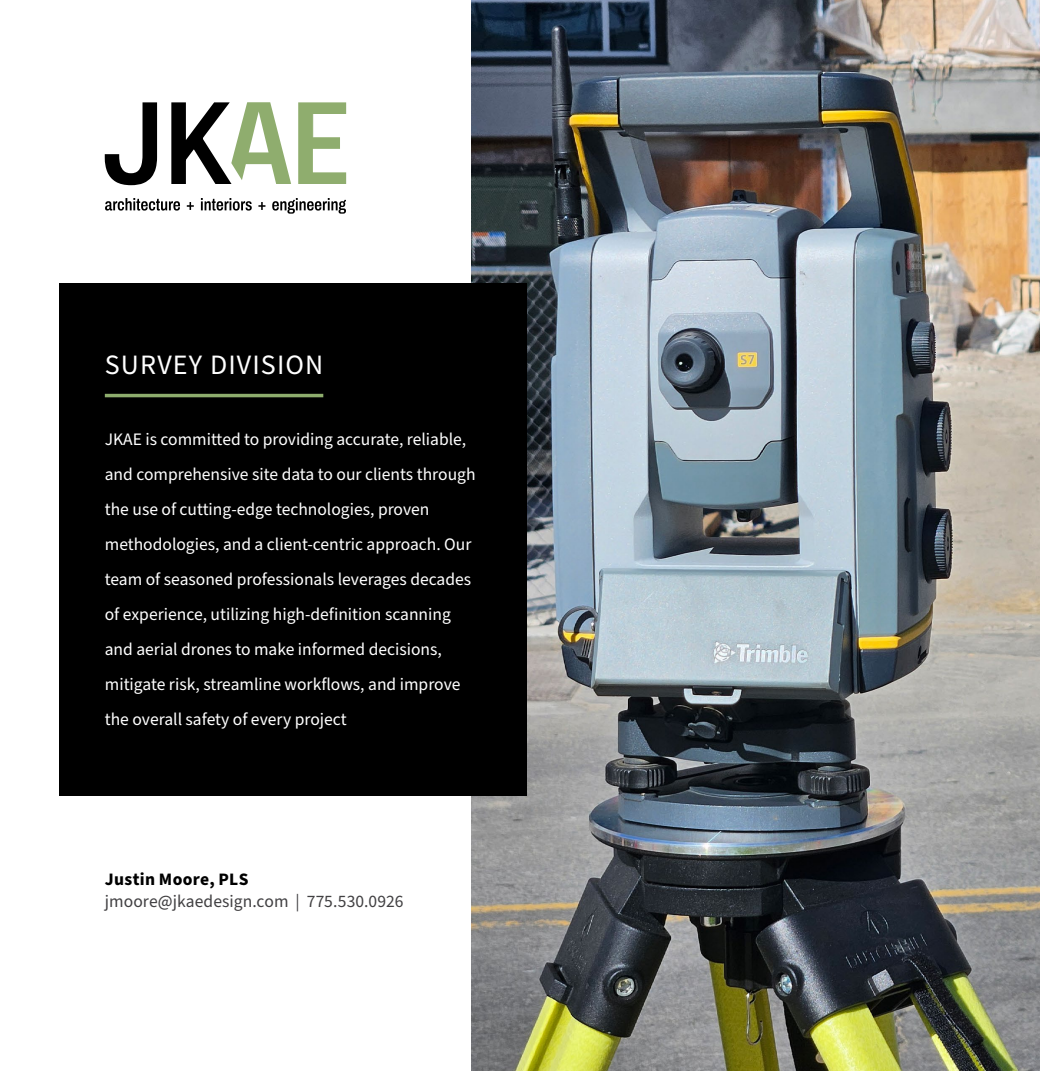
<style>
.page{position:relative;width:1040px;height:1071px;background:#fff}
.page>*{position:absolute;margin:0;border:0;box-sizing:border-box;transform-origin:0 0}
.t1{font:28px "Source Sans Pro";letter-spacing:.04em;color:#fff}
.t2{font:17.5px/35px "Source Sans Pro";color:#fff}
.t3{font:17.5px "Source Sans Pro";letter-spacing:.005em;color:#414042}
.t4{font:700 17.5px "Source Sans Pro";letter-spacing:.02em;color:#000}
</style>
<div class="page">
<img style="left:471px;top:0;width:569px;height:1071px">
<div style="left:60px;top:283px;width:467px;height:512px;background:#000"></div>
<svg style="left:105px;top:198px;width:241px;height:16px"></svg>
<svg style="left:105px;top:102px;width:241px;height:83px"></svg>
<hr style="left:105px;top:394px;width:218px;height:3px;background:#8ead6d">
<h1 class="t1" style="left:105px;top:346px;width:220px">SURVEY DIVISION</h1>
<p class="t2" style="left:105px;top:422px;width:372px">JKAE is committed to providing accurate, reliable, and comprehensive site data to our clients through the use of cutting-edge technologies, proven methodologies, and a client-centric approach. Our team of seasoned professionals leverages decades of experience, utilizing high-definition scanning and aerial drones to make informed decisions, mitigate risk, streamline workflows, and improve the overall safety of every project</p>
<p class="t4" style="left:105px;top:867px;width:145px">Justin Moore, PLS</p>
<p class="t3" style="left:105px;top:890px;width:300px">jmoore@jkaedesign.com | 775.530.0926</p>
</div>
